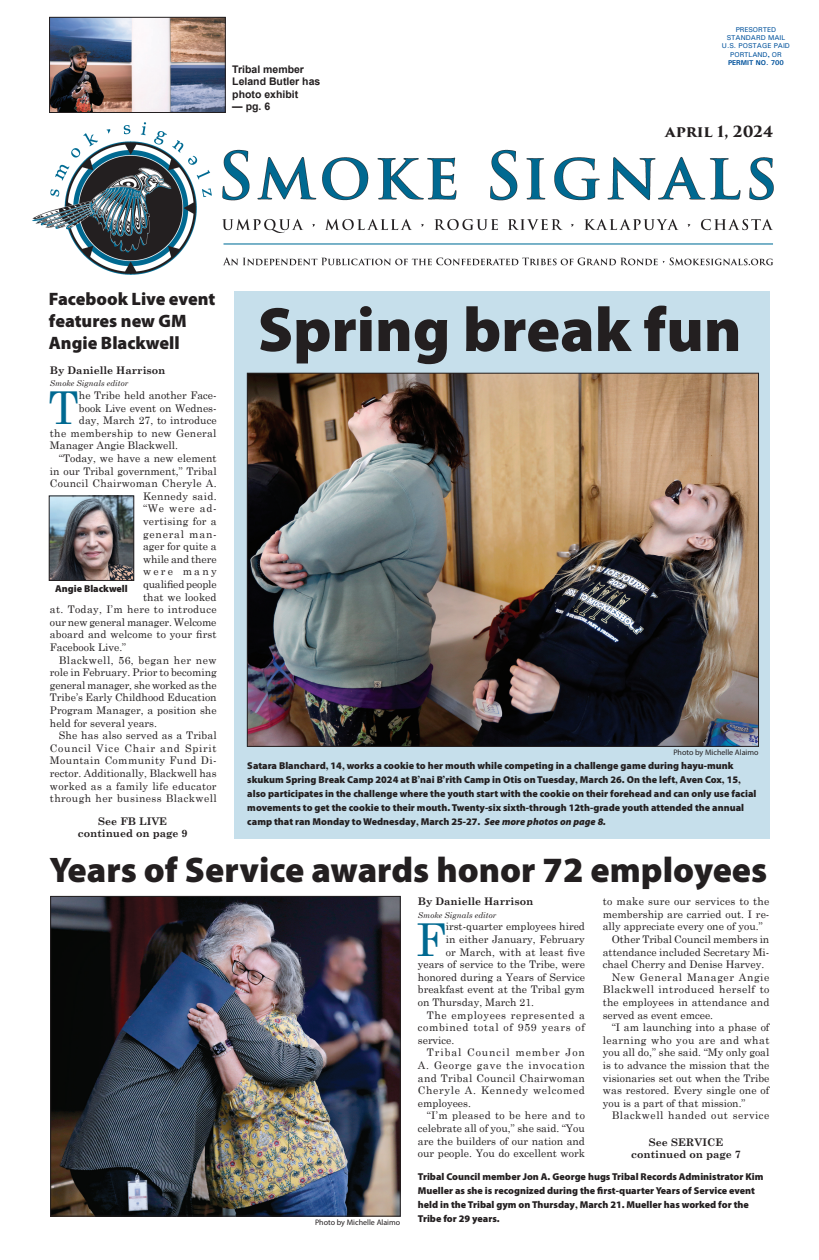
<style>
.page{position:relative;width:819px;height:1260px;background:#fff}
.page>*{position:absolute;margin:0;border:0;box-sizing:border-box;transform-origin:0 0}
.t1{font:900 63px "Myriad Pro";color:#231f20}
.t2{font:45.4px "Century Schoolbook";color:#006991}
.t3{font:900 35.7px "Myriad Pro";color:#231f20}
.t4{font:900 18px/21.6px "Myriad Pro";color:#231f20}
.t5{font:700 15px "Trajan Pro 3";letter-spacing:-.005em;color:#231f20}
.t6{font:10.5px "Century Schoolbook";letter-spacing:.005em;color:#231f20}
.t7{font:10.5px "Century Schoolbook";letter-spacing:.025em;color:#231f20}
.t8{font:700 10.5px/12.6px "Century Schoolbook";color:#231f20;text-align:center}
.t9{font:10.5px "Century Schoolbook";letter-spacing:.035em;color:#231f20}
.t10{font:10.5px "Century Schoolbook";letter-spacing:.03em;color:#231f20}
.t11{font:10.5px "Century Schoolbook";letter-spacing:.04em;color:#231f20}
.t12{font:10.5px "Century Schoolbook";letter-spacing:.065em;color:#231f20}
.t13{font:10.5px "Century Schoolbook";letter-spacing:.055em;color:#231f20}
.t14{font:700 10.5px/12.6px "Arial";color:#231f20}
.t15{font:10.5px "Century Schoolbook";letter-spacing:-.015em;color:#231f20}
.t16{font:10.5px "Century Schoolbook";letter-spacing:.06em;color:#231f20}
.t17{font:10.5px "Century Schoolbook";letter-spacing:.05em;color:#231f20}
.t18{font:10.5px "Century Schoolbook";letter-spacing:.07em;color:#231f20}
.t19{font:10.5px "Century Schoolbook";letter-spacing:.045em;color:#231f20}
.t20{font:10.5px "Century Schoolbook";letter-spacing:.09em;color:#231f20}
.t21{font:10.5px "Century Schoolbook";letter-spacing:.075em;color:#231f20}
.t22{font:10.5px "Century Schoolbook";letter-spacing:.215em;color:#231f20}
.t23{font:900 10px/14px "Myriad Pro";color:#231f20}
.t24{font:8px "Myriad Pro";color:#231f20}
.t25{font:italic 8px "Century Schoolbook";color:#231f20}
.t26{font:7px/8.4px "Univers";color:#01529c;text-align:center}
.s1{font-family:"Century Schoolbook";font-weight:700}
.s2{font-weight:700}
.s3{font-style:italic}
</style>
<div class="page">
<div style="left:234px;top:291px;width:536px;height:548px;background:#c6dfeb"></div>
<img style="left:32px;top:122px;width:742px;height:153px">
<img style="left:52px;top:898px;width:347px;height:316px">
<div style="left:50px;top:896px;width:351px;height:320px;border:1px solid #231f20"></div>
<img style="left:249px;top:375px;width:508px;height:370px">
<img style="left:51px;top:498px;width:81px;height:81px">
<div style="left:49px;top:496px;width:85px;height:85px;border:1px solid #231f20"></div>
<img style="left:51px;top:19px;width:173px;height:92px">
<div style="left:49px;top:17px;width:177px;height:96px;border:1px solid #231f20"></div>
<p class="t14" style="left:232px;top:64px;width:90px">Tribal member<br>Leland Butler has photo exhibit</p>
<p class="t14" style="left:232px;top:101px;width:39px">— pg. 6</p>
<p class="t26" style="left:722px;top:25px;width:70px">PRESORTED<br>STANDARD MAIL<br>U.S. POSTAGE PAID<br>PORTLAND<span class="s1">,</span> OR<br><span class="s2">PERMIT NO. 700</span></p>
<h3 class="t5" style="left:665px;top:126px;width:110px">april 1, 2024</h3>
<h3 class="t4" style="left:49px;top:290px;width:168px">Facebook Live event features new GM<br>Angie Blackwell</h3>
<p class="t8" style="left:50px;top:365px;width:117px">By Danielle Harrison</p>
<p class="t25" style="left:50px;top:381px;width:80px">Smoke Signals editor</p>
<h2 class="t2" style="left:49px;top:370px;width:32px">T</h2>
<p class="t6" style="left:79px;top:386px;width:139px">he Tribe held another Face-</p>
<p class="t6" style="left:79px;top:399px;width:139px">book Live event on Wednes-</p>
<p class="t6" style="left:79px;top:412px;width:139px">day, March 27, to introduce</p>
<p class="t7" style="left:50px;top:424px;width:168px">the membership to new General</p>
<p class="t6" style="left:50px;top:437px;width:130px">Manager Angie Blackwell.</p>
<p class="t6" style="left:59px;top:449px;width:159px">“Today, we have a new element</p>
<p class="t6" style="left:50px;top:462px;width:168px">in our Tribal government,” Tribal</p>
<p class="t7" style="left:50px;top:475px;width:168px">Council Chairwoman Cheryle A.</p>
<p class="t10" style="left:143px;top:487px;width:75px">Kennedy said.</p>
<p class="t6" style="left:143px;top:500px;width:75px">“We were ad-</p>
<p class="t7" style="left:143px;top:512px;width:75px">vertising for a</p>
<p class="t21" style="left:143px;top:530px;width:75px">general man-</p>
<p class="t6" style="left:143px;top:542px;width:75px">ager for quite a</p>
<p class="t6" style="left:143px;top:555px;width:75px">while and there</p>
<p class="t22" style="left:143px;top:568px;width:75px">were many</p>
<p class="t15" style="left:143px;top:575px;width:75px">qualified people</p>
<p class="t6" style="left:143px;top:593px;width:75px">that we looked</p>
<p class="t10" style="left:50px;top:601px;width:168px">at. Today, I’m here to introduce</p>
<p class="t6" style="left:50px;top:613px;width:168px">our new general manager. Welcome</p>
<p class="t6" style="left:50px;top:626px;width:168px">aboard and welcome to your first</p>
<p class="t6" style="left:50px;top:638px;width:78px">Facebook Live.”</p>
<p class="t19" style="left:59px;top:656px;width:159px">Blackwell, 56, began her new</p>
<p class="t6" style="left:50px;top:664px;width:168px">role in February. Prior to becoming</p>
<p class="t15" style="left:50px;top:681px;width:168px">general manager, she worked as the</p>
<p class="t6" style="left:50px;top:689px;width:168px">Tribe’s Early Childhood Education</p>
<p class="t6" style="left:50px;top:701px;width:168px">Program Manager, a position she</p>
<p class="t6" style="left:50px;top:714px;width:109px">held for several years.</p>
<p class="t6" style="left:59px;top:727px;width:159px">She has also served as a Tribal</p>
<p class="t18" style="left:50px;top:739px;width:168px">Council Vice Chair and Spirit</p>
<p class="t9" style="left:50px;top:752px;width:168px">Mountain Community Fund Di-</p>
<p class="t6" style="left:50px;top:764px;width:168px">rector. Additionally, Blackwell has</p>
<p class="t7" style="left:50px;top:782px;width:168px">worked as a family life educator</p>
<p class="t9" style="left:50px;top:794px;width:168px">through her business Blackwell</p>
<p class="t23" style="left:55px;top:582px;width:74px">Angie Blackwell</p>
<p class="t8" style="left:78px;top:816px;width:111px">See FB LIVE continued on page 9</p>
<h1 class="t1" style="left:258px;top:306px;width:485px">Spring break fun</h1>
<p class="t24" style="left:673px;top:750px;width:87px">Photo by Michelle Alaimo</p>
<p class="t23" style="left:247px;top:760px;width:511px">Satara Blanchard<span class="s1">,</span> 14<span class="s1">,</span> works a cookie to her mouth while competing in a challenge game during hayu-munk skukum Spring Break Camp 2024 at B<span class="s1">’</span>nai B<span class="s1">’</span>rith Camp in Otis on Tuesday<span class="s1">,</span> March 26. On the left<span class="s1">,</span> Aven Cox<span class="s1">,</span> 15<span class="s1">, </span>also participates in the challenge where the youth start with the cookie on their forehead and can only use facial movements to get the cookie to their mouth. Twenty-six sixth-through 12th-grade youth attended the annual camp that ran Monday to Wednesday<span class="s1">,</span> March 25-27. <span class="s3">See more photos on page 8.</span></p>
<h3 class="t3" style="left:50px;top:856px;width:719px">Years of Service awards honor 72 employees</h3>
<p class="t24" style="left:315px;top:1219px;width:87px">Photo by Michelle Alaimo</p>
<p class="t8" style="left:418px;top:896px;width:117px">By Danielle Harrison</p>
<p class="t25" style="left:418px;top:912px;width:80px">Smoke Signals editor</p>
<h2 class="t2" style="left:416px;top:922px;width:32px">F</h2>
<p class="t6" style="left:446px;top:923px;width:141px">irst-quarter employees hired</p>
<p class="t6" style="left:446px;top:935px;width:141px">in either January, February</p>
<p class="t6" style="left:446px;top:943px;width:141px">or March, with at least five</p>
<p class="t6" style="left:418px;top:956px;width:169px">years of service to the Tribe, were</p>
<p class="t6" style="left:418px;top:968px;width:169px">honored during a Years of Service</p>
<p class="t6" style="left:418px;top:981px;width:169px">breakfast event at the Tribal gym</p>
<p class="t6" style="left:418px;top:993px;width:118px">on Thursday, March 21.</p>
<p class="t13" style="left:427px;top:1006px;width:160px">The employees represented a</p>
<p class="t16" style="left:418px;top:1023px;width:169px">combined total of 959 years of</p>
<p class="t6" style="left:418px;top:1031px;width:38px">service.</p>
<p class="t20" style="left:427px;top:1044px;width:160px">Tribal Council member Jon</p>
<p class="t12" style="left:418px;top:1056px;width:169px">A. George gave the invocation</p>
<p class="t10" style="left:418px;top:1069px;width:169px">and Tribal Council Chairwoman</p>
<p class="t12" style="left:418px;top:1082px;width:169px">Cheryle A. Kennedy welcomed</p>
<p class="t6" style="left:418px;top:1094px;width:55px">employees.</p>
<p class="t9" style="left:427px;top:1112px;width:160px">“I’m pleased to be here and to</p>
<p class="t6" style="left:418px;top:1119px;width:169px">celebrate all of you,” she said. “You</p>
<p class="t6" style="left:418px;top:1137px;width:169px">are the builders of our nation and</p>
<p class="t6" style="left:418px;top:1145px;width:169px">our people. You do excellent work</p>
<p class="t7" style="left:603px;top:893px;width:168px">to make sure our services to the</p>
<p class="t6" style="left:603px;top:905px;width:168px">membership are carried out. I re-</p>
<p class="t6" style="left:603px;top:918px;width:162px">ally appreciate every one of you.”</p>
<p class="t6" style="left:612px;top:930px;width:159px">Other Tribal Council members in</p>
<p class="t6" style="left:603px;top:948px;width:168px">attendance included Secretary Mi-</p>
<p class="t6" style="left:603px;top:956px;width:163px">chael Cherry and Denise Harvey.</p>
<p class="t13" style="left:612px;top:968px;width:159px">New General Manager Angie</p>
<p class="t11" style="left:603px;top:986px;width:168px">Blackwell introduced herself to</p>
<p class="t6" style="left:603px;top:998px;width:168px">the employees in attendance and</p>
<p class="t6" style="left:603px;top:1006px;width:112px">served as event emcee.</p>
<p class="t6" style="left:612px;top:1023px;width:159px">“I am launching into a phase of</p>
<p class="t11" style="left:603px;top:1036px;width:168px">learning who you are and what</p>
<p class="t6" style="left:603px;top:1044px;width:168px">you all do,” she said. “My only goal</p>
<p class="t6" style="left:603px;top:1056px;width:168px">is to advance the mission that the</p>
<p class="t6" style="left:603px;top:1069px;width:168px">visionaries set out when the Tribe</p>
<p class="t6" style="left:603px;top:1082px;width:168px">was restored. Every single one of</p>
<p class="t6" style="left:603px;top:1094px;width:144px">you is a part of that mission.”</p>
<p class="t17" style="left:612px;top:1107px;width:159px">Blackwell handed out service</p>
<p class="t8" style="left:631px;top:1137px;width:111px">See SERVICE continued on page 7</p>
<p class="t23" style="left:418px;top:1170px;width:347px">Tribal Council member Jon A. George hugs Tribal Records Administrator Kim Mueller as she is recognized during the first-quarter Years of Service event held in the Tribal gym on Thursday<span class="s1">,</span> March 21. Mueller has worked for the Tribe for 29 years.</p>
</div>
